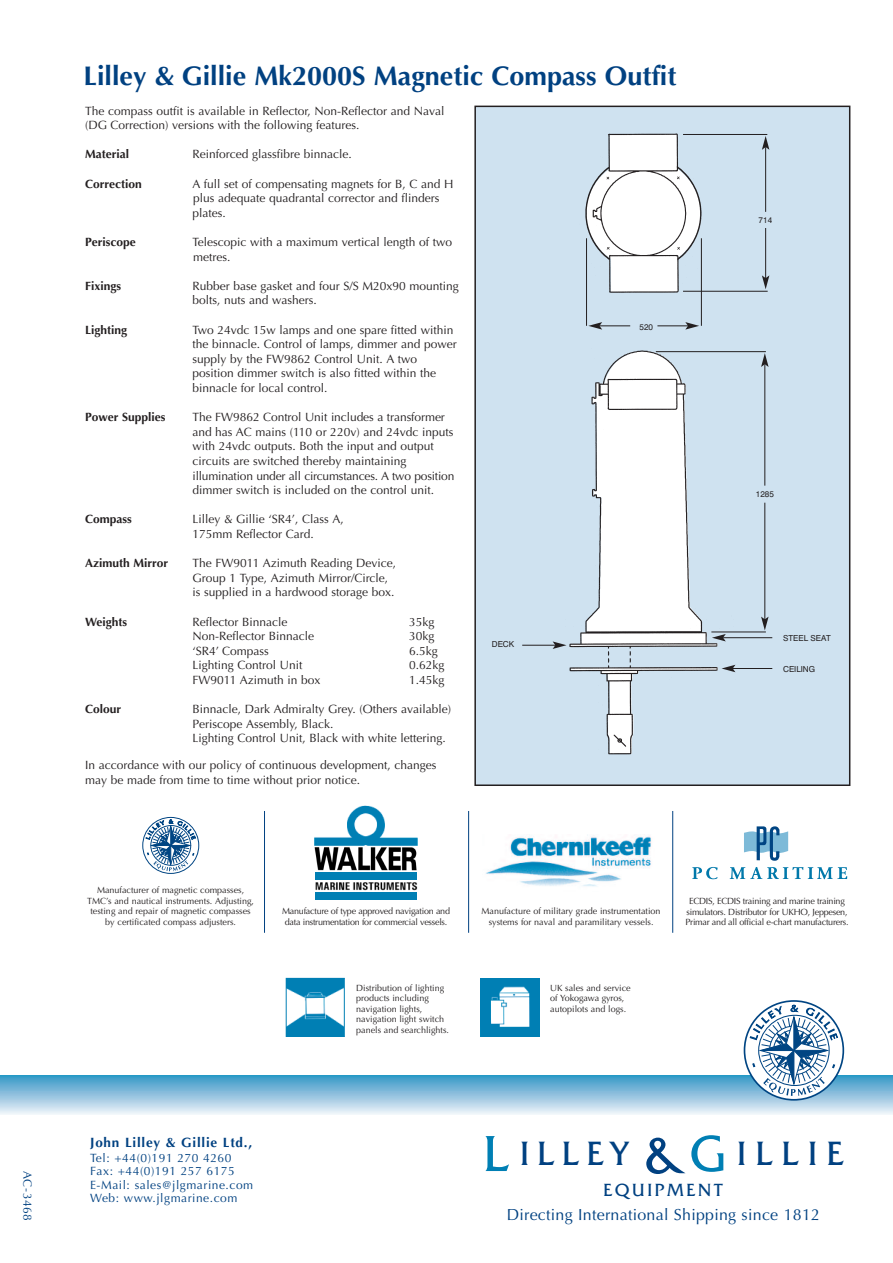
<style>
.page{position:relative;width:893px;height:1263px;background:#fff}
.page>*{position:absolute;margin:0;border:0;box-sizing:border-box;transform-origin:0 0}
.t1{font:34.35px "Friz Quadrata IT Cby BT";letter-spacing:.22em;color:#014181}
.t2{font:700 27px "Optima";color:#014181}
.t3{font:18px "Friz Quadrata IT Cby BT";letter-spacing:.12em;color:#014181}
.t4{font:16.05px "Optima";letter-spacing:.015em;color:#014181}
.t5{font:700 13.5px "Optima";letter-spacing:.055em;color:#014181}
.t6{font:12px/14.5px "Optima";color:#231f20}
.t7{font:12px/13.5px "Optima";letter-spacing:.045em;color:#014181}
.t8{font:700 12px "Optima";color:#231f20}
.t9{font:9px/10.5px "Optima";color:#231f20}
.t10{font:9px/10.5px "Optima";letter-spacing:-.03em;color:#231f20}
.t11{font:8.25px "Swiss 721 BT";color:#231f20}
.s1{font-size:51.6px;color:#007fb4}
.s2{font-size:51.6px}
</style>
<div class="page">
<div style="left:475px;top:106px;width:375px;height:679px;background:#cfe2f0"></div>
<div style="left:474px;top:106px;width:376px;height:680px;border:2px solid #231f20"></div>
<div style="left:0;top:1076px;width:893px;height:38px;background:linear-gradient(to bottom,#3997c6,#e7eef7)"></div>
<hr style="left:683px;top:134px;width:84px;height:1px;background:#231f20">
<hr style="left:683px;top:291px;width:85px;height:1px;background:#231f20">
<hr style="left:765px;top:147px;width:1px;height:65px;background:#231f20">
<svg style="left:762px;top:136px;width:7px;height:14px"></svg>
<hr style="left:765px;top:228px;width:1px;height:50px;background:#231f20">
<svg style="left:762px;top:275px;width:7px;height:14px"></svg>
<hr style="left:656px;top:351px;width:110px;height:1px;background:#231f20">
<hr style="left:711px;top:632px;width:55px;height:1px;background:#231f20">
<hr style="left:764px;top:364px;width:1px;height:122px;background:#231f20">
<svg style="left:761px;top:353px;width:8px;height:14px"></svg>
<hr style="left:764px;top:503px;width:1px;height:116px;background:#231f20">
<svg style="left:761px;top:617px;width:8px;height:13px"></svg>
<img style="left:535px;top:133px;width:206px;height:622px">
<img style="left:480px;top:978px;width:59px;height:59px">
<svg style="left:143px;top:817px;width:56px;height:56px"></svg>
<div style="left:142px;top:817px;width:57px;height:57px;border:1px solid #004583;border-radius:50%"></div>
<svg style="left:146px;top:819px;width:50px;height:52px"></svg>
<img style="left:288px;top:980px;width:55px;height:55px">
<div style="left:286px;top:978px;width:59px;height:59px;border:1px solid #007fb4"></div>
<hr style="left:264px;top:811px;width:1px;height:122px;background:#014181">
<hr style="left:468px;top:811px;width:1px;height:122px;background:#014181">
<hr style="left:672px;top:811px;width:1px;height:122px;background:#014181">
<img style="left:486px;top:835px;width:165px;height:52px">
<img style="left:314px;top:847px;width:103px;height:24px">
<img style="left:315px;top:882px;width:103px;height:9px">
<div style="left:315px;top:872px;width:101px;height:8px;background:#007fb4"></div>
<div style="left:315px;top:893px;width:101px;height:7px;background:#007fb4"></div>
<svg style="left:314px;top:805px;width:104px;height:41px"></svg>
<hr style="left:522px;top:645px;width:33px;height:1px;background:#231f20">
<hr style="left:723px;top:637px;width:49px;height:1px;background:#231f20">
<svg style="left:553px;top:350px;width:173px;height:299px"></svg>
<hr style="left:733px;top:668px;width:39px;height:1px;background:#231f20">
<svg style="left:571px;top:665px;width:164px;height:88px"></svg>
<svg style="left:744px;top:1001px;width:99px;height:99px"></svg>
<div style="left:744px;top:1000px;width:100px;height:100px;border:2px solid #004583;border-radius:50%"></div>
<svg style="left:750px;top:1005px;width:88px;height:91px"></svg>
<svg style="left:744px;top:826px;width:44px;height:35px"></svg>
<svg style="left:692px;top:867px;width:26px;height:12px"></svg>
<svg style="left:730px;top:867px;width:117px;height:12px"></svg>
<p class="t7" style="left:33px;top:1171px;width:51px;rotate:90deg">AC-3468</p>
<h2 class="t2" style="left:84px;top:65px;width:594px">Lilley &amp; Gillie Mk2000S Magnetic Compass Outfit</h2>
<p class="t6" style="left:85px;top:104px;width:361px">The compass outfit is available in Reflector, Non-Reflector and Naval (DG Correction) versions with the following features.</p>
<p class="t8" style="left:85px;top:149px;width:45px">Material</p>
<p class="t6" style="left:193px;top:148px;width:161px">Reinforced glassfibre binnacle.</p>
<p class="t8" style="left:85px;top:179px;width:58px">Correction</p>
<p class="t6" style="left:193px;top:177px;width:262px">A full set of compensating magnets for B, C and H plus adequate quadrantal corrector and flinders plates.</p>
<p class="t8" style="left:85px;top:237px;width:52px">Periscope</p>
<p class="t6" style="left:193px;top:236px;width:261px">Telescopic with a maximum vertical length of two metres.</p>
<p class="t8" style="left:85px;top:281px;width:38px">Fixings</p>
<p class="t6" style="left:193px;top:280px;width:268px">Rubber base gasket and four S/S M20x90 mounting bolts, nuts and washers.</p>
<p class="t8" style="left:85px;top:325px;width:44px">Lighting</p>
<p class="t6" style="left:193px;top:323px;width:266px">Two 24vdc 15w lamps and one spare fitted within the binnacle. Control of lamps, dimmer and power supply by the FW9862 Control Unit. A two position dimmer switch is also fitted within the binnacle for local control.</p>
<p class="t8" style="left:85px;top:412px;width:82px">Power Supplies</p>
<p class="t6" style="left:193px;top:411px;width:263px">The FW9862 Control Unit includes a transformer and has AC mains (110 or 220v) and 24vdc inputs with 24vdc outputs. Both the input and output circuits are switched thereby maintaining illumination under all circumstances. A two position dimmer switch is included on the control unit.</p>
<p class="t8" style="left:85px;top:514px;width:48px">Compass</p>
<p class="t6" style="left:193px;top:513px;width:153px">Lilley &amp; Gillie ‘SR4’, Class A,<br>175mm Reflector Card.</p>
<p class="t8" style="left:85px;top:558px;width:85px">Azimuth Mirror</p>
<p class="t6" style="left:193px;top:557px;width:205px">The FW9011 Azimuth Reading Device,<br>Group 1 Type, Azimuth Mirror/Circle, is supplied in a hardwood storage box.</p>
<p class="t8" style="left:85px;top:617px;width:44px">Weights</p>
<p class="t6" style="left:193px;top:615px;width:97px">Reflector Binnacle</p>
<p class="t6" style="left:409px;top:615px;width:27px">35kg</p>
<p class="t6" style="left:193px;top:630px;width:123px">Non-Reflector Binnacle</p>
<p class="t6" style="left:409px;top:630px;width:27px">30kg</p>
<p class="t6" style="left:193px;top:645px;width:78px">‘SR4’ Compass</p>
<p class="t6" style="left:409px;top:645px;width:30px">6.5kg</p>
<p class="t6" style="left:193px;top:659px;width:112px">Lighting Control Unit</p>
<p class="t6" style="left:409px;top:659px;width:37px">0.62kg</p>
<p class="t6" style="left:193px;top:674px;width:129px">FW9011 Azimuth in box</p>
<p class="t6" style="left:409px;top:674px;width:37px">1.45kg</p>
<p class="t8" style="left:85px;top:704px;width:38px">Colour</p>
<p class="t6" style="left:193px;top:703px;width:260px">Binnacle, Dark Admiralty Grey. (Others available)<br>Periscope Assembly, Black.<br>Lighting Control Unit, Black with white lettering.</p>
<p class="t6" style="left:85px;top:759px;width:353px">In accordance with our policy of continuous development, changes may be made from time to time without prior notice.</p>
<p class="t11" style="left:492px;top:641px;width:24px">DECK</p>
<p class="t11" style="left:640px;top:324px;width:15px">520</p>
<p class="t11" style="left:759px;top:217px;width:15px">714</p>
<p class="t11" style="left:756px;top:491px;width:20px">1285</p>
<p class="t11" style="left:783px;top:635px;width:49px">STEEL SEAT</p>
<p class="t11" style="left:783px;top:666px;width:34px">CEILING</p>
<p class="t9" style="left:87px;top:886px;width:168px;text-align:center">Manufacturer of magnetic compasses, TMC’s and nautical instruments. Adjusting, testing and repair of magnetic compasses by certificated compass adjusters.</p>
<p class="t10" style="left:282px;top:907px;width:169px">Manufacture of type approved navigation and data instrumentation for commercial vessels.</p>
<p class="t9" style="left:356px;top:983px;width:94px">Distribution of lighting products including navigation lights, navigation light switch panels and searchlights.</p>
<p class="t9" style="left:482px;top:907px;width:181px;text-align:center">Manufacture of military grade instrumentation systems for naval and paramilitary vessels.</p>
<p class="t9" style="left:550px;top:983px;width:82px">UK sales and service of Yokogawa gyros, autopilots and logs.</p>
<p class="t10" style="left:685px;top:897px;width:164px;text-align:center">ECDIS, ECDIS training and marine training simulators. Distributor for UKHO, Jeppesen,<br>Primar and all official e-chart manufacturers.</p>
<p class="t5" style="left:90px;top:1136px;width:164px">John Lilley &amp; Gillie Ltd.,</p>
<p class="t7" style="left:90px;top:1152px;width:165px">Tel: +44(0)191 270 4260<br>Fax: +44(0)191 257 6175<br>E-Mail: sales@jlgmarine.com<br>Web: www.jlgmarine.com</p>
<h1 class="t1" style="left:483px;top:1133px;width:363px"><span class="s1">L</span>ILLEY <span class="s2">&amp;</span><span class="s1">G</span>ILLIE</h1>
<h3 class="t3" style="left:603px;top:1179px;width:122px">EQUIPMENT</h3>
<h3 class="t4" style="left:507px;top:1208px;width:315px">Directing International Shipping since 1812</h3>
</div>
